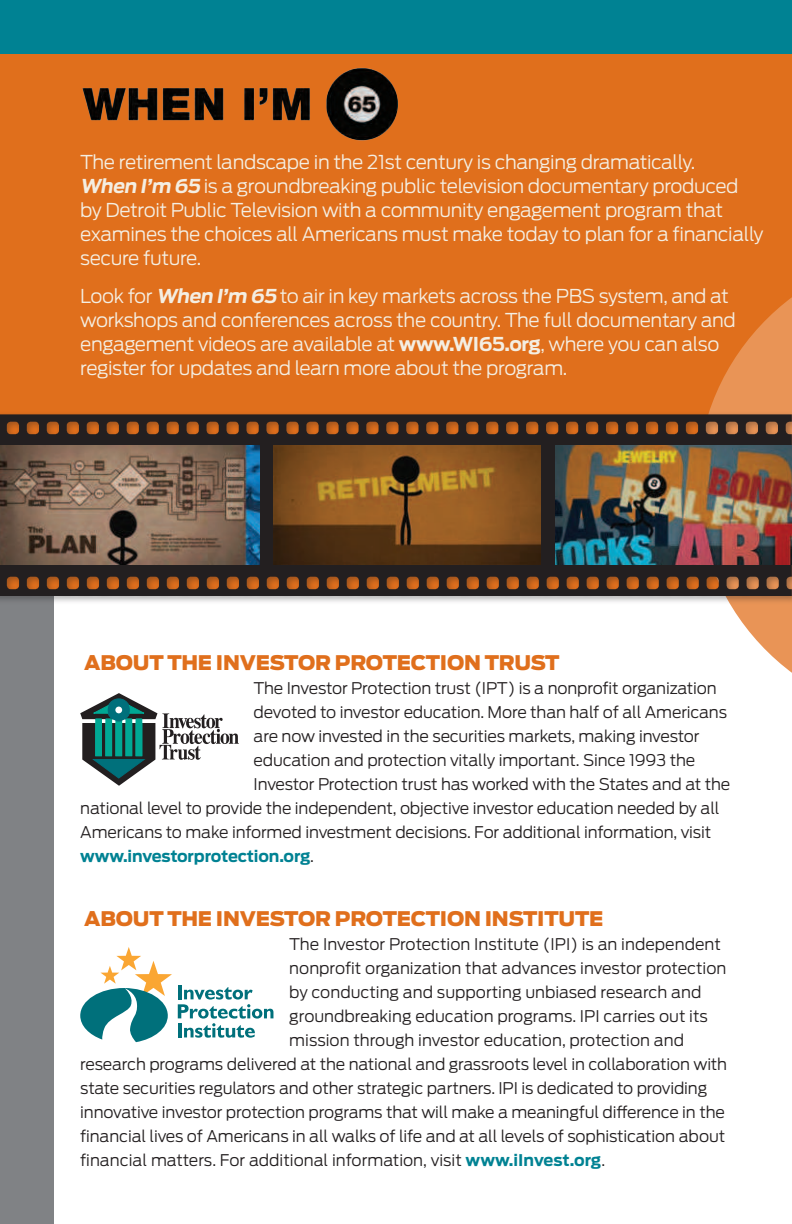
<style>
.page{position:relative;width:792px;height:1224px;background:#fff}
.page>*{position:absolute;margin:0;border:0;box-sizing:border-box;transform-origin:0 0}
.t1{font:900 20px "Antenna";letter-spacing:-.01em;color:#e06f1c}
.t2{font:300 19px/24px "Antenna";letter-spacing:-.02em;color:#f4eee2}
.t3{font:300 16px "Antenna";letter-spacing:-.01em;color:#231f20}
.t4{font:700 16px "Antenna";letter-spacing:-.01em;color:#008293}
.s1{font-weight:700;font-style:italic}
.s2{font-weight:700}
.s3{font-weight:300;color:#231f20}
.s4{font-weight:700;color:#008293}
</style>
<div class="page">
<div style="left:0;top:0;width:54px;height:1223px;background:#808285"></div>
<div style="left:0;top:0;width:791px;height:594px;background:#e06f1c"></div>
<svg style="left:710px;top:298px;width:81px;height:374px"></svg>
<img style="left:82px;top:67px;width:316px;height:74px">
<div style="left:0;top:410px;width:791px;height:194px;background:#231f20;opacity:.35"></div>
<svg style="left:0;top:414px;width:791px;height:182px;background:#462f21"></svg>
<img style="left:0;top:446px;width:259px;height:118px">
<img style="left:273px;top:446px;width:267px;height:118px">
<img style="left:555px;top:446px;width:236px;height:118px">
<div style="left:0;top:0;width:791px;height:54px;background:#008293"></div>
<svg style="left:80px;top:693px;width:159px;height:92px"></svg>
<div style="left:108px;top:698px;width:22px;height:22px;background:#00707b;border-radius:50%"></div>
<div style="left:115px;top:706px;width:7px;height:7px;background:#fff;border-radius:50%"></div>
<hr style="left:178px;top:985px;width:3px;height:14px;background:#00707b">
<svg style="left:178px;top:986px;width:95px;height:51px"></svg>
<svg style="left:80px;top:947px;width:92px;height:94px"></svg>
<p class="t2" style="left:80px;top:151px;width:684px">The retirement landscape in the 21st century is changing dramatically.<br><span class="s1">When I’m 65</span> is a groundbreaking public television documentary produced by Detroit Public Television with a community engagement program that examines the choices all Americans must make today to plan for a financially secure future.</p>
<p class="t2" style="left:80px;top:285px;width:656px">Look for <span class="s1">When I’m 65</span> to air in key markets across the PBS system, and at workshops and conferences across the country. The full documentary and engagement videos are available at <span class="s2">www.WI65.org</span>, where you can also register for updates and learn more about the program.</p>
<p class="t1" style="left:84px;top:651px;width:476px">ABOUT THE INVESTOR PROTECTION TRUST</p>
<p class="t3" style="left:253px;top:680px;width:464px">The Investor Protection trust (IPT) is a nonprofit organization</p>
<p class="t3" style="left:253px;top:704px;width:474px">devoted to investor education. More than half of all Americans</p>
<p class="t3" style="left:253px;top:728px;width:447px">are now invested in the securities markets, making investor</p>
<p class="t3" style="left:253px;top:752px;width:443px">education and protection vitally important. Since 1993 the</p>
<p class="t3" style="left:253px;top:776px;width:478px">Investor Protection trust has worked with the States and at the</p>
<p class="t3" style="left:80px;top:800px;width:640px">national level to provide the independent, objective investor education needed by all</p>
<p class="t3" style="left:80px;top:824px;width:632px">Americans to make informed investment decisions. For additional information, visit</p>
<p class="t4" style="left:80px;top:848px;width:235px">www.investorprotection.org<span class="s3">.</span></p>
<p class="t1" style="left:84px;top:907px;width:520px">ABOUT THE INVESTOR PROTECTION INSTITUTE</p>
<p class="t3" style="left:289px;top:936px;width:433px">The Investor Protection Institute (IPI) is an independent</p>
<p class="t3" style="left:289px;top:960px;width:438px">nonprofit organization that advances investor protection</p>
<p class="t3" style="left:289px;top:984px;width:413px">by conducting and supporting unbiased research and</p>
<p class="t3" style="left:289px;top:1008px;width:420px">groundbreaking education programs. IPI carries out its</p>
<p class="t3" style="left:289px;top:1032px;width:396px">mission through investor education, protection and</p>
<p class="t3" style="left:80px;top:1056px;width:648px">research programs delivered at the national and grassroots level in collaboration with</p>
<p class="t3" style="left:80px;top:1080px;width:628px">state securities regulators and other strategic partners. IPI is dedicated to providing</p>
<p class="t3" style="left:80px;top:1104px;width:645px">innovative investor protection programs that will make a meaningful difference in the</p>
<p class="t3" style="left:80px;top:1128px;width:646px">financial lives of Americans in all walks of life and at all levels of sophistication about</p>
<p class="t3" style="left:80px;top:1152px;width:526px">financial matters. For additional information, visit <span class="s4">www.iInvest.org</span>.</p>
</div>
